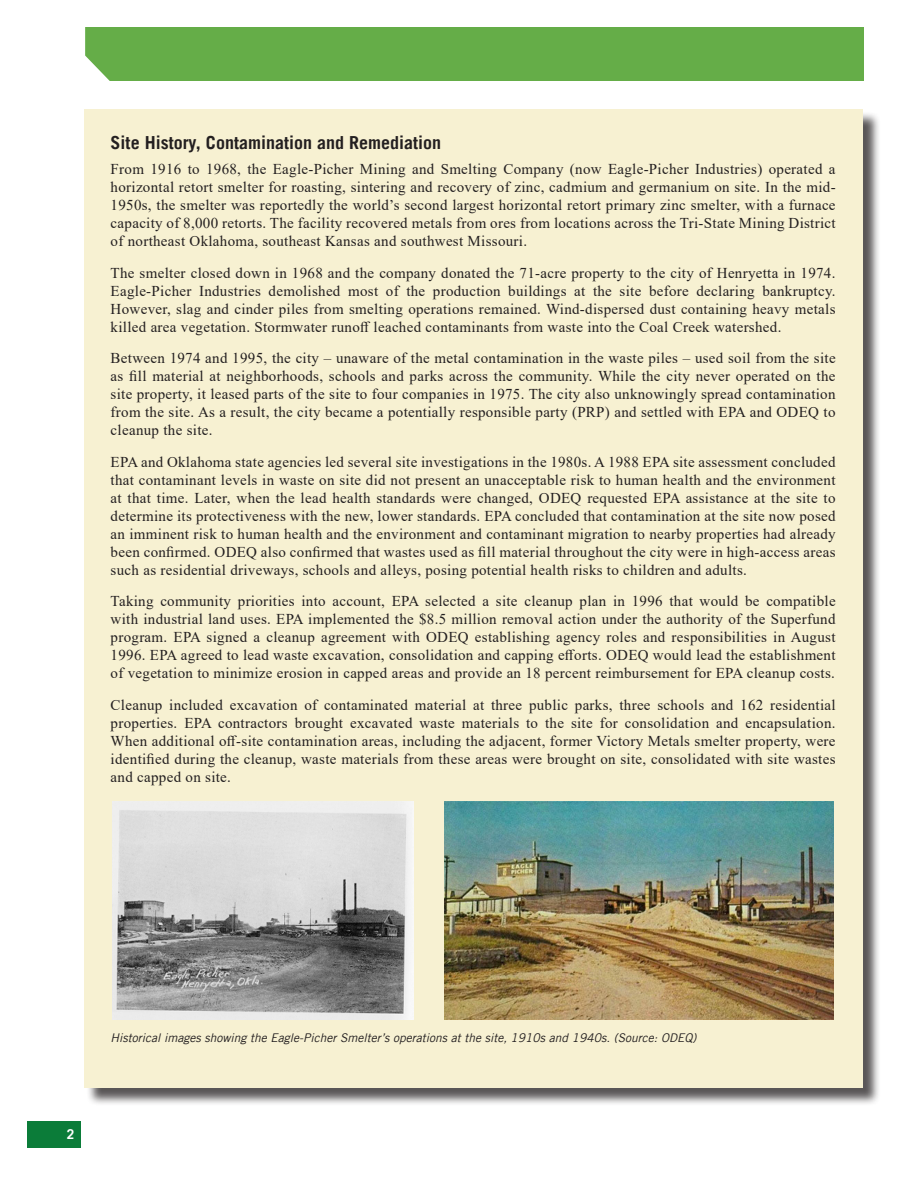
<style>
.page{position:relative;width:918px;height:1188px;background:#fff}
.page>*{position:absolute;margin:0;border:0;box-sizing:border-box;transform-origin:0 0}
.t1{font:700 18px "Trade Gothic LT";color:#231f20}
.Paragraph_Style_1{font:15px/18px "Times New Roman";letter-spacing:.02em;color:#231f20;text-align:justify}
.t2{font:700 13.5px "Trade Gothic LT";color:#fff}
.body_text{font:italic 12px "Trade Gothic LT";color:#231f20}
</style>
<div class="page">
<div style="left:27px;top:1121px;width:54px;height:27px;background:#0b7c39"></div>
<div style="left:85px;top:27px;width:779px;height:54px;background:#65ad48"></div>
<div style="left:86px;top:112px;width:795px;height:995px;background:#231f20;opacity:.75"></div>
<div style="left:84px;top:109px;width:778px;height:979px;background:#f7f1d2"></div>
<img style="left:112px;top:801px;width:301px;height:219px">
<img style="left:444px;top:801px;width:390px;height:219px">
<p class="t1" style="left:111px;top:132px;width:332px">Site History, Contamination and Remediation</p>
<p class="Paragraph_Style_1" style="left:111px;top:160px;width:727px">From 1916 to 1968, the Eagle-Picher Mining and Smelting Company (now Eagle-Picher Industries) operated a horizontal retort smelter for roasting, sintering and recovery of zinc, cadmium and germanium on site. In the mid-1950s, the smelter was reportedly the world’s second largest horizontal retort primary zinc smelter, with a furnace capacity of 8,000 retorts. The facility recovered metals from ores from locations across the Tri-State Mining District of northeast Oklahoma, southeast Kansas and southwest Missouri.</p>
<p class="Paragraph_Style_1" style="left:111px;top:263px;width:726px">The smelter closed down in 1968 and the company donated the 71-acre property to the city of Henryetta in 1974.<br>Eagle-Picher Industries demolished most of the production buildings at the site before declaring bankruptcy.<br>However, slag and cinder piles from smelting operations remained. Wind-dispersed dust containing heavy metals killed area vegetation. Stormwater runoff leached contaminants from waste into the Coal Creek watershed.</p>
<p class="Paragraph_Style_1" style="left:111px;top:349px;width:727px">Between 1974 and 1995, the city – unaware of the metal contamination in the waste piles – used soil from the site as fill material at neighborhoods, schools and parks across the community. While the city never operated on the site property, it leased parts of the site to four companies in 1975. The city also unknowingly spread contamination from the site. As a result, the city became a potentially responsible party (PRP) and settled with EPA and ODEQ to cleanup the site.</p>
<p class="Paragraph_Style_1" style="left:111px;top:452px;width:727px">EPA and Oklahoma state agencies led several site investigations in the 1980s. A 1988 EPA site assessment concluded that contaminant levels in waste on site did not present an unacceptable risk to human health and the environment at that time. Later, when the lead health standards were changed, ODEQ requested EPA assistance at the site to determine its protectiveness with the new, lower standards. EPA concluded that contamination at the site now posed an imminent risk to human health and the environment and contaminant migration to nearby properties had already been confirmed. ODEQ also confirmed that wastes used as fill material throughout the city were in high-access areas such as residential driveways, schools and alleys, posing potential health risks to children and adults.</p>
<p class="Paragraph_Style_1" style="left:111px;top:592px;width:727px">Taking community priorities into account, EPA selected a site cleanup plan in 1996 that would be compatible with industrial land uses. EPA implemented the $8.5 million removal action under the authority of the Superfund program. EPA signed a cleanup agreement with ODEQ establishing agency roles and responsibilities in August 1996. EPA agreed to lead waste excavation, consolidation and capping efforts. ODEQ would lead the establishment of vegetation to minimize erosion in capped areas and provide an 18 percent reimbursement for EPA cleanup costs.</p>
<p class="Paragraph_Style_1" style="left:111px;top:695px;width:726px">Cleanup included excavation of contaminated material at three public parks, three schools and 162 residential properties. EPA contractors brought excavated waste materials to the site for consolidation and encapsulation.<br>When additional off-site contamination areas, including the adjacent, former Victory Metals smelter property, were identified during the cleanup, waste materials from these areas were brought on site, consolidated with site wastes and capped on site.</p>
<p class="t2" style="left:67px;top:1126px;width:9px">2</p>
<p class="body_text" style="left:111px;top:1031px;width:587px">Historical images showing the Eagle-Picher Smelter’s operations at the site, 1910s and 1940s. (Source: ODEQ)</p>
</div>
